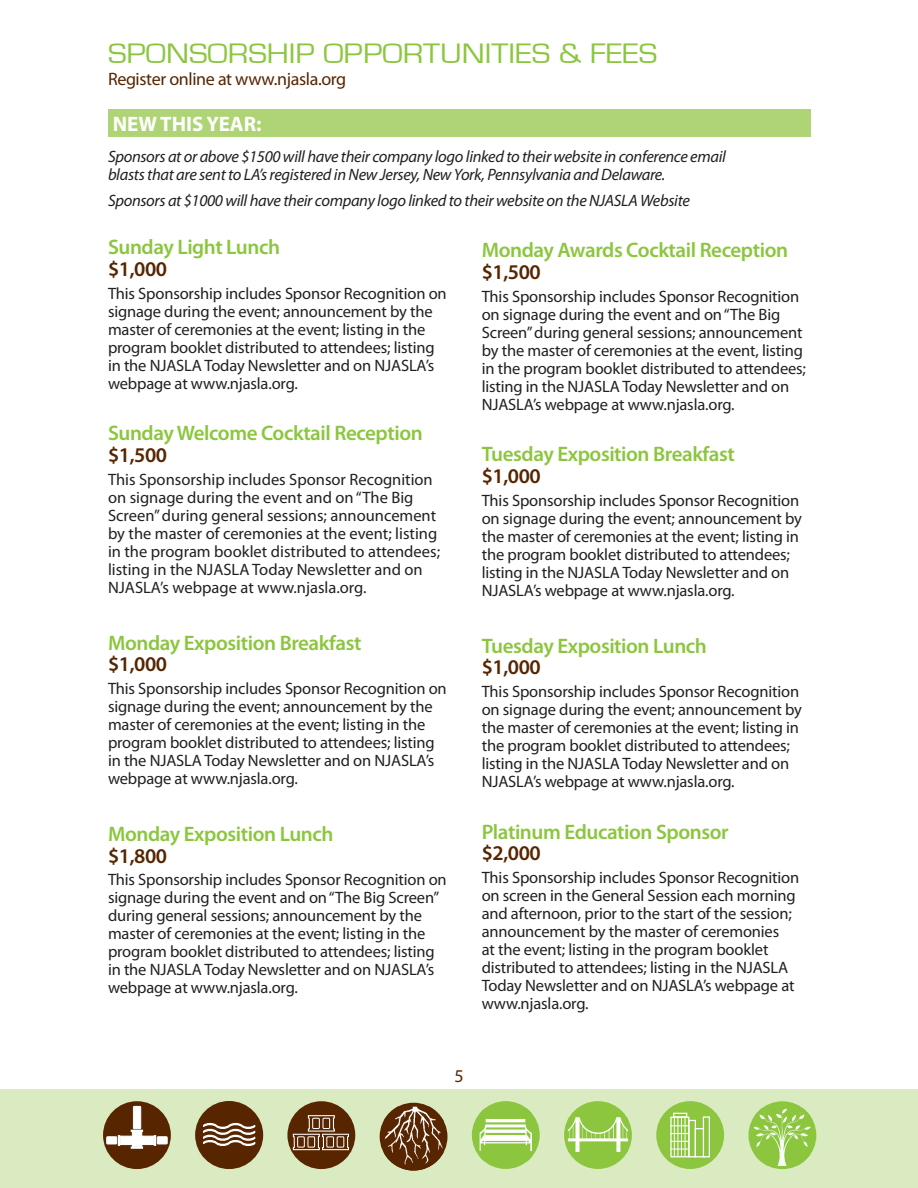
<style>
.page{position:relative;width:918px;height:1188px;background:#fff}
.page>*{position:absolute;margin:0;border:0;box-sizing:border-box;transform-origin:0 0}
.t1{font:29.1px "Eurostile";color:#8bc63e;scale:1.14 1}
.t2{font:600 21px/21.8px "Myriad Pro";letter-spacing:-.02em;color:#8bc63e}
.t3{font:600 21px "Myriad Pro";letter-spacing:-.02em;color:#572500}
.t4{font:700 21px "Myriad Pro";color:#fff}
.t5{font:18px "Myriad Pro";letter-spacing:-.02em;color:#572500}
.t6{font:16.5px/18px "Myriad Pro";letter-spacing:-.01em;color:#231f20}
.t7{font:italic 16.5px/18px "Myriad Pro";letter-spacing:-.02em;color:#231f20}
.s1{color:#572500}
</style>
<div class="page">
<div style="left:108px;top:109px;width:702px;height:27px;background:#aed475"></div>
<div style="left:0;top:1089px;width:918px;height:99px;background:#daeac1"></div>
<div style="left:103px;top:1101px;width:68px;height:68px;background:#572500;border-radius:50%"></div>
<div style="left:120px;top:1136px;width:34px;height:9px;background:#fff;border:1px solid #fff"></div>
<div style="left:107px;top:1137px;width:10px;height:7px;background:#fff"></div>
<div style="left:106px;top:1136px;width:11px;height:8px;border:1px solid #fff"></div>
<div style="left:132px;top:1132px;width:10px;height:15px;background:#fff"></div>
<div style="left:133px;top:1106px;width:8px;height:23px;background:#fff"></div>
<div style="left:133px;top:1106px;width:8px;height:23px;border:1px solid #fff"></div>
<svg style="left:131px;top:1130px;width:12px;height:2px"></svg>
<svg style="left:131px;top:1146px;width:12px;height:3px"></svg>
<div style="left:157px;top:1137px;width:10px;height:7px;background:#fff"></div>
<div style="left:157px;top:1136px;width:11px;height:8px;border:1px solid #fff"></div>
<svg style="left:118px;top:1135px;width:2px;height:11px"></svg>
<svg style="left:154px;top:1135px;width:2px;height:11px"></svg>
<div style="left:380px;top:1103px;width:67px;height:68px;background:#572500;border-radius:50%"></div>
<img style="left:384px;top:1107px;width:59px;height:64px">
<div style="left:195px;top:1101px;width:68px;height:68px;background:#572500;border-radius:50%"></div>
<svg style="left:203px;top:1122px;width:53px;height:24px"></svg>
<div style="left:287px;top:1101px;width:68px;height:68px;background:#572500;border-radius:50%"></div>
<svg style="left:292px;top:1115px;width:58px;height:36px"></svg>
<div style="left:326px;top:1136px;width:8px;height:11px;border:1px solid #fff"></div>
<div style="left:472px;top:1101px;width:68px;height:68px;background:#8bc63e;border-radius:50%"></div>
<img style="left:480px;top:1109px;width:52px;height:52px">
<div style="left:748px;top:1101px;width:68px;height:68px;background:#8bc63e;border-radius:50%"></div>
<img style="left:754px;top:1108px;width:57px;height:58px">
<div style="left:564px;top:1101px;width:68px;height:68px;background:#8bc63e;border-radius:50%"></div>
<img style="left:568px;top:1117px;width:60px;height:35px">
<div style="left:656px;top:1101px;width:68px;height:68px;background:#8bc63e;border-radius:50%"></div>
<div style="left:688px;top:1120px;width:8px;height:37px;background:#8bc63e;border:1px solid #fff"></div>
<svg style="left:673px;top:1113px;width:14px;height:4px"></svg>
<svg style="left:670px;top:1117px;width:19px;height:40px"></svg>
<hr style="left:674px;top:1117px;width:1px;height:40px;background:#fff">
<hr style="left:678px;top:1117px;width:1px;height:40px;background:#fff">
<hr style="left:681px;top:1117px;width:1px;height:40px;background:#fff">
<hr style="left:685px;top:1117px;width:1px;height:40px;background:#fff">
<svg style="left:671px;top:1126px;width:18px;height:1px"></svg>
<svg style="left:671px;top:1133px;width:18px;height:1px"></svg>
<svg style="left:671px;top:1141px;width:18px;height:1px"></svg>
<svg style="left:671px;top:1149px;width:18px;height:1px"></svg>
<svg style="left:695px;top:1128px;width:8px;height:29px"></svg>
<div style="left:703px;top:1116px;width:7px;height:41px;background:#8bc63e;border:1px solid #fff"></div>
<p class="t1" style="left:108px;top:38px;width:483px">SPONSORSHIP OPPORTUNITIES &amp; FEES</p>
<p class="t5" style="left:108px;top:68px;width:240px">Register online at www.njasla.org</p>
<p class="t4" style="left:113px;top:110px;width:150px">NEW THIS YEAR:</p>
<p class="t7" style="left:108px;top:148px;width:619px">Sponsors at or above $1500 will have their company logo linked to their website in conference email blasts that are sent to LA’s registered in New Jersey, New York, Pennsylvania and Delaware.</p>
<p class="t7" style="left:108px;top:191px;width:583px">Sponsors at $1000 will have their company logo linked to their website on the NJASLA Website</p>
<p class="t2" style="left:108px;top:236px;width:174px">Sunday Light Lunch</p>
<p class="t3" style="left:108px;top:256px;width:61px">$1,000</p>
<p class="t6" style="left:108px;top:284px;width:340px">This Sponsorship includes Sponsor Recognition on signage during the event; announcement by the master of ceremonies at the event; listing in the program booklet distributed to attendees; listing in the NJASLA Today Newsletter and on NJASLA’s webpage at www.njasla.org.</p>
<p class="t2" style="left:108px;top:422px;width:316px">Sunday Welcome Cocktail Reception <span class="s1">$1,500</span></p>
<p class="t6" style="left:108px;top:470px;width:334px">This Sponsorship includes Sponsor Recognition on signage during the event and on “The Big Screen” during general sessions; announcement by the master of ceremonies at the event; listing in the program booklet distributed to attendees; listing in the NJASLA Today Newsletter and on NJASLA’s webpage at www.njasla.org.</p>
<p class="t2" style="left:108px;top:631px;width:255px">Monday Exposition Breakfast</p>
<p class="t3" style="left:108px;top:651px;width:61px">$1,000</p>
<p class="t6" style="left:108px;top:679px;width:340px">This Sponsorship includes Sponsor Recognition on signage during the event; announcement by the master of ceremonies at the event; listing in the program booklet distributed to attendees; listing in the NJASLA Today Newsletter and on NJASLA’s webpage at www.njasla.org.</p>
<p class="t2" style="left:108px;top:822px;width:227px">Monday Exposition Lunch</p>
<p class="t3" style="left:108px;top:842px;width:61px">$1,800</p>
<p class="t6" style="left:108px;top:870px;width:340px">This Sponsorship includes Sponsor Recognition on signage during the event and on “The Big Screen” during general sessions; announcement by the master of ceremonies at the event; listing in the program booklet distributed to attendees; listing in the NJASLA Today Newsletter and on NJASLA’s webpage at www.njasla.org.</p>
<p class="t2" style="left:482px;top:239px;width:308px">Monday Awards Cocktail Reception</p>
<p class="t3" style="left:482px;top:259px;width:61px">$1,500</p>
<p class="t6" style="left:482px;top:287px;width:326px">This Sponsorship includes Sponsor Recognition on signage during the event and on “The Big Screen” during general sessions; announcement by the master of ceremonies at the event, listing in the program booklet distributed to attendees; listing in the NJASLA Today Newsletter and on NJASLA’s webpage at www.njasla.org.</p>
<p class="t2" style="left:482px;top:443px;width:255px">Tuesday Exposition Breakfast</p>
<p class="t3" style="left:482px;top:463px;width:61px">$1,000</p>
<p class="t6" style="left:482px;top:491px;width:322px">This Sponsorship includes Sponsor Recognition on signage during the event; announcement by the master of ceremonies at the event; listing in the program booklet distributed to attendees; listing in the NJASLA Today Newsletter and on NJASLA’s webpage at www.njasla.org.</p>
<p class="t2" style="left:482px;top:634px;width:227px">Tuesday Exposition Lunch</p>
<p class="t3" style="left:482px;top:654px;width:61px">$1,000</p>
<p class="t6" style="left:482px;top:682px;width:322px">This Sponsorship includes Sponsor Recognition on signage during the event; announcement by the master of ceremonies at the event; listing in the program booklet distributed to attendees; listing in the NJASLA Today Newsletter and on NJASLA’s webpage at www.njasla.org.</p>
<p class="t2" style="left:482px;top:820px;width:248px">Platinum Education Sponsor</p>
<p class="t3" style="left:482px;top:840px;width:61px">$2,000</p>
<p class="t6" style="left:482px;top:868px;width:319px">This Sponsorship includes Sponsor Recognition on screen in the General Session each morning and afternoon, prior to the start of the session; announcement by the master of ceremonies<br>at the event; listing in the program booklet distributed to attendees; listing in the NJASLA Today Newsletter and on NJASLA’s webpage at www.njasla.org.</p>
<p class="t5" style="left:454px;top:1065px;width:11px">5</p>
</div>
